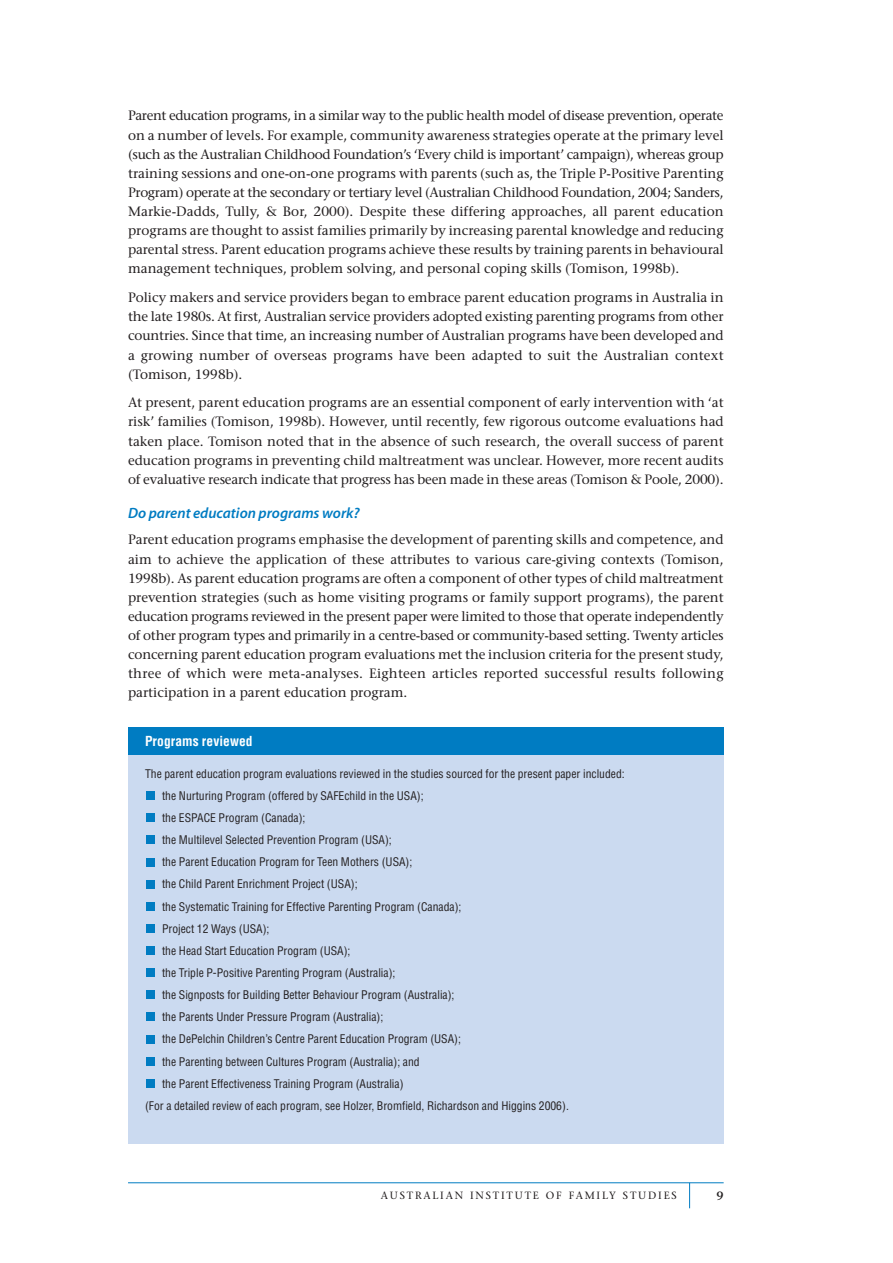
<style>
.page{position:relative;width:893px;height:1263px;background:#fff}
.page>*{position:absolute;margin:0;border:0;box-sizing:border-box;transform-origin:0 0}
.t1{font:15px "Myriad MM It 565 600";color:#007cc2}
.t2{font:13.5px/19.2px "Stone Serif";color:#231f20;text-align:justify}
.t3{font:700 condensed 13.5px "Helvetica";letter-spacing:.005em;color:#fff}
.t4{font:600 12px "Stone Serif";color:#231f20}
.t5{font:condensed 11.7px "Helvetica";color:#231f20}
.t6{font:10.5px "Stone Serif";letter-spacing:.17em;color:#231f20}
</style>
<div class="page">
<hr style="left:128px;top:1183px;width:595px;height:1px;background:#007cc2">
<svg style="left:689px;top:1183px;width:1px;height:25px"></svg>
<div style="left:128px;top:727px;width:595px;height:417px;background:#cbdaf0"></div>
<div style="left:128px;top:727px;width:595px;height:28px;background:#007cc2"></div>
<div style="left:146px;top:1079px;width:9px;height:9px;background:#007cc2"></div>
<div style="left:146px;top:1057px;width:9px;height:9px;background:#007cc2"></div>
<div style="left:146px;top:1035px;width:9px;height:8px;background:#007cc2"></div>
<div style="left:146px;top:1013px;width:9px;height:8px;background:#007cc2"></div>
<div style="left:146px;top:991px;width:9px;height:8px;background:#007cc2"></div>
<div style="left:146px;top:968px;width:9px;height:9px;background:#007cc2"></div>
<div style="left:146px;top:946px;width:9px;height:9px;background:#007cc2"></div>
<div style="left:146px;top:924px;width:9px;height:9px;background:#007cc2"></div>
<div style="left:146px;top:902px;width:9px;height:9px;background:#007cc2"></div>
<div style="left:146px;top:880px;width:9px;height:8px;background:#007cc2"></div>
<div style="left:146px;top:858px;width:9px;height:8px;background:#007cc2"></div>
<div style="left:146px;top:836px;width:9px;height:8px;background:#007cc2"></div>
<div style="left:146px;top:813px;width:9px;height:9px;background:#007cc2"></div>
<div style="left:146px;top:791px;width:9px;height:9px;background:#007cc2"></div>
<p class="t2" style="left:128px;top:108px;width:597px">Parent education programs, in a similar way to the public health model of disease prevention, operate on a number of levels. For example, community awareness strategies operate at the primary level (such as the Australian Childhood Foundation’s ‘Every child is important’ campaign), whereas group training sessions and one-on-one programs with parents (such as, the Triple P-Positive Parenting Program) operate at the secondary or tertiary level (Australian Childhood Foundation, 2004; Sanders, Markie-Dadds, Tully, &amp; Bor, 2000). Despite these differing approaches, all parent education programs are thought to assist families primarily by increasing parental knowledge and reducing parental stress. Parent education programs achieve these results by training parents in behavioural management techniques, problem solving, and personal coping skills (Tomison, 1998b).</p>
<p class="t2" style="left:128px;top:289px;width:597px">Policy makers and service providers began to embrace parent education programs in Australia in the late 1980s. At first, Australian service providers adopted existing parenting programs from other countries. Since that time, an increasing number of Australian programs have been developed and a growing number of overseas programs have been adapted to suit the Australian context (Tomison, 1998b).</p>
<p class="t2" style="left:128px;top:394px;width:597px">At present, parent education programs are an essential component of early intervention with ‘at risk’ families (Tomison, 1998b). However, until recently, few rigorous outcome evaluations had taken place. Tomison noted that in the absence of such research, the overall success of parent education programs in preventing child maltreatment was unclear. However, more recent audits of evaluative research indicate that progress has been made in these areas (Tomison &amp; Poole, 2000).</p>
<p class="t1" style="left:128px;top:507px;width:233px">Do parent education programs work?</p>
<p class="t2" style="left:128px;top:532px;width:597px">Parent education programs emphasise the development of parenting skills and competence, and aim to achieve the application of these attributes to various care-giving contexts (Tomison, 1998b). As parent education programs are often a component of other types of child maltreatment prevention strategies (such as home visiting programs or family support programs), the parent education programs reviewed in the present paper were limited to those that operate independently of other program types and primarily in a centre-based or community-based setting. Twenty articles concerning parent education program evaluations met the inclusion criteria for the present study, three of which were meta-analyses. Eighteen articles reported successful results following participation in a parent education program.</p>
<p class="t3" style="left:145px;top:735px;width:109px">Programs reviewed</p>
<p class="t5" style="left:145px;top:769px;width:481px">The parent education program evaluations reviewed in the studies sourced for the present paper included:</p>
<p class="t5" style="left:162px;top:791px;width:263px">the Nurturing Program (offered by SAFEchild in the USA);</p>
<p class="t5" style="left:162px;top:813px;width:145px">the ESPACE Program (Canada);</p>
<p class="t5" style="left:162px;top:835px;width:231px">the Multilevel Selected Prevention Program (USA);</p>
<p class="t5" style="left:162px;top:857px;width:252px">the Parent Education Program for Teen Mothers (USA);</p>
<p class="t5" style="left:162px;top:880px;width:197px">the Child Parent Enrichment Project (USA);</p>
<p class="t5" style="left:162px;top:902px;width:301px">the Systematic Training for Effective Parenting Program (Canada);</p>
<p class="t5" style="left:162px;top:924px;width:109px">Project 12 Ways (USA);</p>
<p class="t5" style="left:162px;top:946px;width:190px">the Head Start Education Program (USA);</p>
<p class="t5" style="left:162px;top:968px;width:235px">the Triple P-Positive Parenting Program (Australia);</p>
<p class="t5" style="left:162px;top:990px;width:294px">the Signposts for Building Better Behaviour Program (Australia);</p>
<p class="t5" style="left:162px;top:1012px;width:223px">the Parents Under Pressure Program (Australia);</p>
<p class="t5" style="left:162px;top:1035px;width:300px">the DePelchin Children’s Centre Parent Education Program (USA);</p>
<p class="t5" style="left:162px;top:1057px;width:259px">the Parenting between Cultures Program (Australia); and</p>
<p class="t5" style="left:162px;top:1079px;width:243px">the Parent Effectiveness Training Program (Australia)</p>
<p class="t5" style="left:145px;top:1101px;width:425px">(For a detailed review of each program, see Holzer, Bromfield, Richardson and Higgins 2006).</p>
<p class="t6" style="left:381px;top:1191px;width:297px">AUSTRALIAN INSTITUTE OF FAMILY STUDIES</p>
<p class="t4" style="left:716px;top:1191px;width:9px">9</p>
</div>
